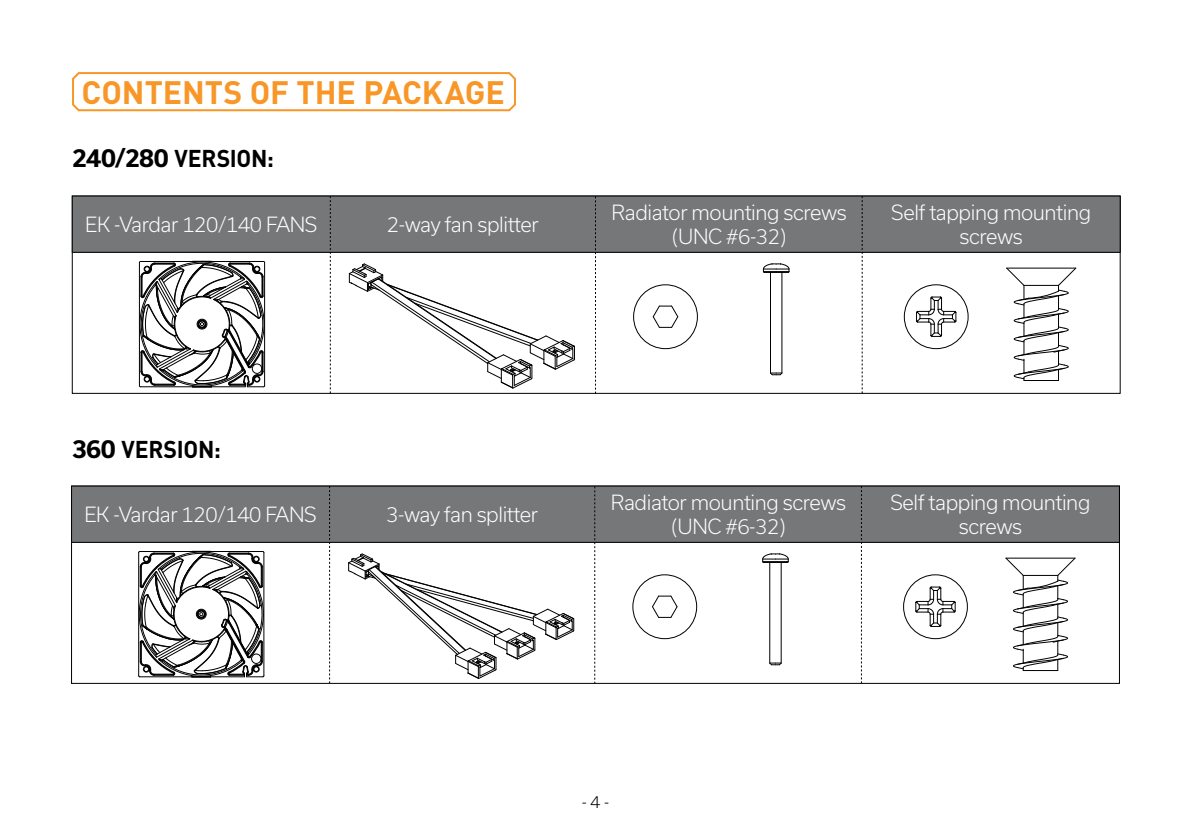
<style>
.page{position:relative;width:1191px;height:840px;background:#fff}
.page>*{position:absolute;margin:0;border:0;box-sizing:border-box;transform-origin:0 0}
.t1{font:700 32px "DIN Pro";letter-spacing:-.005em;color:#f89728}
.t2{font:700 24px "DIN Pro";letter-spacing:-.015em;color:#000;scale:.96 1}
.t3{font:300 20px/24px "Usual";letter-spacing:-.02em;color:#fff;text-align:center}
.t4{font:300 16px "Usual";color:#000}
.s1{font-family:"Usual"}
</style>
<div class="page">
<svg style="left:72px;top:72px;width:444px;height:40px"></svg>
<div style="left:72px;top:196px;width:1048px;height:56px;background:#757779"></div>
<div style="left:72px;top:196px;width:1048px;height:56px;border:1px solid #000"></div>
<svg style="left:330px;top:196px;width:1px;height:197px"></svg>
<svg style="left:595px;top:196px;width:1px;height:197px"></svg>
<svg style="left:862px;top:196px;width:1px;height:197px"></svg>
<svg style="left:348px;top:263px;width:227px;height:125px"></svg>
<svg style="left:138px;top:260px;width:128px;height:128px"></svg>
<div style="left:633px;top:284px;width:64px;height:64px;border:1px solid #000;border-radius:50%"></div>
<svg style="left:652px;top:305px;width:26px;height:23px"></svg>
<hr style="left:770px;top:272px;width:1px;height:101px;background:#000">
<hr style="left:781px;top:272px;width:1px;height:101px;background:#000">
<svg style="left:770px;top:372px;width:13px;height:3px"></svg>
<svg style="left:762px;top:263px;width:27px;height:10px"></svg>
<div style="left:904px;top:284px;width:64px;height:64px;border:1px solid #000;border-radius:50%"></div>
<svg style="left:916px;top:296px;width:40px;height:41px"></svg>
<svg style="left:1006px;top:267px;width:71px;height:113px"></svg>
<hr style="left:1024px;top:380px;width:34px;height:1px;background:#000">
<div style="left:72px;top:486px;width:1047px;height:56px;background:#757779"></div>
<div style="left:71px;top:485px;width:1048px;height:57px;border:1px solid #000"></div>
<svg style="left:329px;top:486px;width:1px;height:197px"></svg>
<svg style="left:594px;top:486px;width:1px;height:197px"></svg>
<svg style="left:861px;top:486px;width:1px;height:197px"></svg>
<svg style="left:348px;top:553px;width:226px;height:125px"></svg>
<svg style="left:138px;top:550px;width:127px;height:128px"></svg>
<div style="left:632px;top:574px;width:65px;height:64px;border:1px solid #000;border-radius:50%"></div>
<svg style="left:652px;top:595px;width:25px;height:22px"></svg>
<hr style="left:769px;top:562px;width:1px;height:100px;background:#000">
<hr style="left:780px;top:562px;width:1px;height:100px;background:#000">
<svg style="left:769px;top:661px;width:13px;height:4px"></svg>
<svg style="left:762px;top:553px;width:27px;height:10px"></svg>
<div style="left:903px;top:574px;width:64px;height:64px;border:1px solid #000;border-radius:50%"></div>
<svg style="left:915px;top:586px;width:40px;height:40px"></svg>
<svg style="left:1005px;top:557px;width:70px;height:113px"></svg>
<hr style="left:1023px;top:669px;width:34px;height:1px;background:#000">
<h1 class="t1" style="left:81px;top:70px;width:425px">CONTENTS OF THE PACKAGE</h1>
<p class="t2" style="left:72px;top:142px;width:212px"><span class="s1">240/280</span> VERSION:</p>
<p class="t3" style="left:85px;top:212px;width:234px">EK -Vardar 120/140 FANS</p>
<p class="t3" style="left:387px;top:212px;width:153px">2-way fan splitter</p>
<p class="t3" style="left:611px;top:200px;width:237px">Radiator mounting screws (UNC #6-32)</p>
<p class="t3" style="left:891px;top:200px;width:201px">Self tapping mounting screws</p>
<p class="t2" style="left:72px;top:433px;width:157px"><span class="s1">360</span> VERSION:</p>
<p class="t3" style="left:84px;top:502px;width:234px">EK -Vardar 120/140 FANS</p>
<p class="t3" style="left:386px;top:502px;width:153px">3-way fan splitter</p>
<p class="t3" style="left:611px;top:490px;width:237px">Radiator mounting screws (UNC #6-32)</p>
<p class="t3" style="left:890px;top:490px;width:201px">Self tapping mounting screws</p>
<p class="t4" style="left:582px;top:792px;width:29px">- 4 -</p>
</div>
